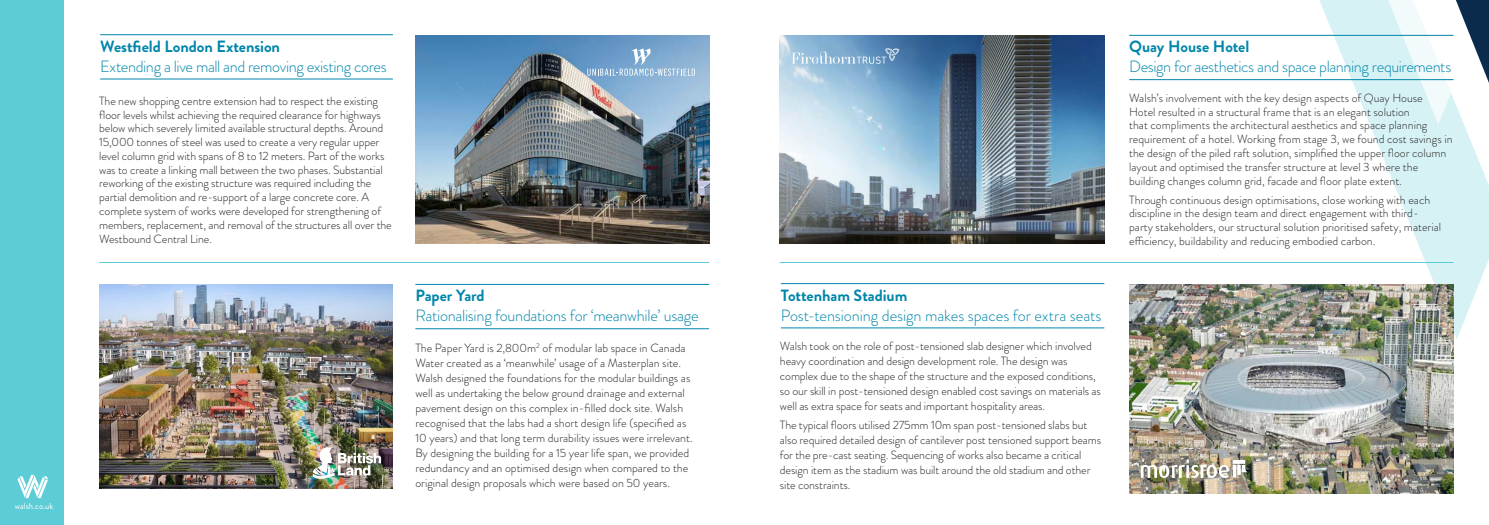
<style>
.page{position:relative;width:1489px;height:525px;background:#fff}
.page>*{position:absolute;margin:0;border:0;box-sizing:border-box;transform-origin:0 0}
.Small_Employee_Job_Position{font:300 16.25px "Brandon Grotesque";letter-spacing:-.02em;color:#0086aa}
.Small_Employee_Name{font:700 16.25px "Brandon Grotesque";letter-spacing:-.005em;color:#0086aa}
.Body_Copy{font:300 11.88px/13.8px "Brandon Grotesque";letter-spacing:-.01em;color:#231f20}
.t1{font:8.75px "Brandon Grotesque";color:#fff}
</style>
<div class="page">
<svg style="left:1370px;top:124px;width:73px;height:160px;fill:#d6f2f4"></svg>
<svg style="left:1187px;top:0;width:256px;height:124px"></svg>
<svg style="left:1443px;top:0;width:45px;height:494px"></svg>
<div style="left:0;top:0;width:64px;height:524px;background:#5cccd6"></div>
<svg style="left:18px;top:474px;width:30px;height:24px"></svg>
<hr style="left:100px;top:34px;width:293px;height:1px;background:#0086aa">
<hr style="left:100px;top:79px;width:293px;height:1px;background:#0086aa">
<img style="left:415px;top:35px;width:294px;height:209px">
<hr style="left:415px;top:284px;width:294px;height:1px;background:#0086aa">
<hr style="left:415px;top:328px;width:294px;height:1px;background:#0086aa">
<img style="left:99px;top:284px;width:294px;height:204px">
<hr style="left:99px;top:262px;width:610px;height:1px;background:#5cccd6">
<hr style="left:780px;top:283px;width:324px;height:1px;background:#0086aa">
<hr style="left:780px;top:327px;width:324px;height:1px;background:#0086aa">
<img style="left:1129px;top:284px;width:324px;height:209px">
<hr style="left:1129px;top:35px;width:324px;height:1px;background:#0086aa">
<hr style="left:1129px;top:79px;width:324px;height:1px;background:#0086aa">
<img style="left:780px;top:35px;width:324px;height:209px">
<hr style="left:780px;top:262px;width:673px;height:1px;background:#5cccd6">
<svg style="left:587px;top:48px;width:108px;height:28px;background:#89b0d4"></svg>
<img style="left:313px;top:447px;width:68px;height:31px">
<svg style="left:791px;top:48px;width:108px;height:16px;background:#8eb4d4"></svg>
<img style="left:1140px;top:459px;width:107px;height:18px">
<p class="t1" style="left:15px;top:499px;width:40px">walsh.co.uk</p>
<p class="Small_Employee_Name" style="left:100px;top:35px;width:181px">Westfield London Extension</p>
<p class="Small_Employee_Job_Position" style="left:100px;top:55px;width:288px">Extending a live mall and removing existing cores</p>
<p class="Body_Copy" style="left:99px;top:94px;width:294px">The new shopping centre extension had to respect the existing floor levels whilst achieving the required clearance for highways below which severely limited available structural depths. Around 15,000 tonnes of steel was used to create a very regular upper level column grid with spans of 8 to 12 meters. Part of the works was to create a linking mall between the two phases. Substantial reworking of the existing structure was required including the partial demolition and re-support of a large concrete core. A complete system of works were developed for strengthening of members, replacement, and removal of the structures all over the Westbound Central Line.</p>
<p class="Small_Employee_Name" style="left:415px;top:284px;width:71px">Paper Yard</p>
<p class="Small_Employee_Job_Position" style="left:415px;top:304px;width:285px">Rationalising foundations for ‘meanwhile’ usage</p>
<p class="Body_Copy" style="left:415px;top:340px;width:279px;line-height:15px">The Paper Yard is 2,800m<sup>2</sup> of modular lab space in Canada Water created as a ‘meanwhile’ usage of a Masterplan site.<br>Walsh designed the foundations for the modular buildings as well as undertaking the below ground drainage and external pavement design on this complex in-filled dock site. Walsh recognised that the labs had a short design life (specified as 10 years) and that long term durability issues were irrelevant.<br>By designing the building for a 15 year life span, we provided redundancy and an optimised design when compared to the original design proposals which were based on 50 years.</p>
<p class="Small_Employee_Name" style="left:780px;top:283px;width:128px">Tottenham Stadium</p>
<p class="Small_Employee_Job_Position" style="left:780px;top:304px;width:322px">Post-tensioning design makes spaces for extra seats</p>
<p class="Body_Copy" style="left:780px;top:338px;width:322px;line-height:15px">Walsh took on the role of post-tensioned slab designer which involved heavy coordination and design development role. The design was complex due to the shape of the structure and the exposed conditions, so our skill in post-tensioned design enabled cost savings on materials as well as extra space for seats and important hospitality areas.</p>
<p class="Body_Copy" style="left:780px;top:417px;width:323px;line-height:15px">The typical floors utilised 275mm 10m span post-tensioned slabs but also required detailed design of cantilever post tensioned support beams for the pre-cast seating. Sequencing of works also became a critical design item as the stadium was built around the old stadium and other site constraints.</p>
<p class="Small_Employee_Name" style="left:1129px;top:35px;width:122px">Quay House Hotel</p>
<p class="Small_Employee_Job_Position" style="left:1129px;top:56px;width:324px">Design for aesthetics and space planning requirements</p>
<p class="Body_Copy" style="left:1129px;top:91px;width:325px">Walsh’s involvement with the key design aspects of Quay House<br>Hotel resulted in a structural frame that is an elegant solution<br>that compliments the architectural aesthetics and space planning requirement of a hotel. Working from stage 3, we found cost savings in the design of the piled raft solution, simplified the upper floor column layout and optimised the transfer structure at level 3 where the building changes column grid, facade and floor plate extent.</p>
<p class="Body_Copy" style="left:1129px;top:192px;width:313px">Through continuous design optimisations, close working with each discipline in the design team and direct engagement with third&shy;party stakeholders, our structural solution prioritised safety, material efficiency, buildability and reducing embodied carbon.</p>
</div>
